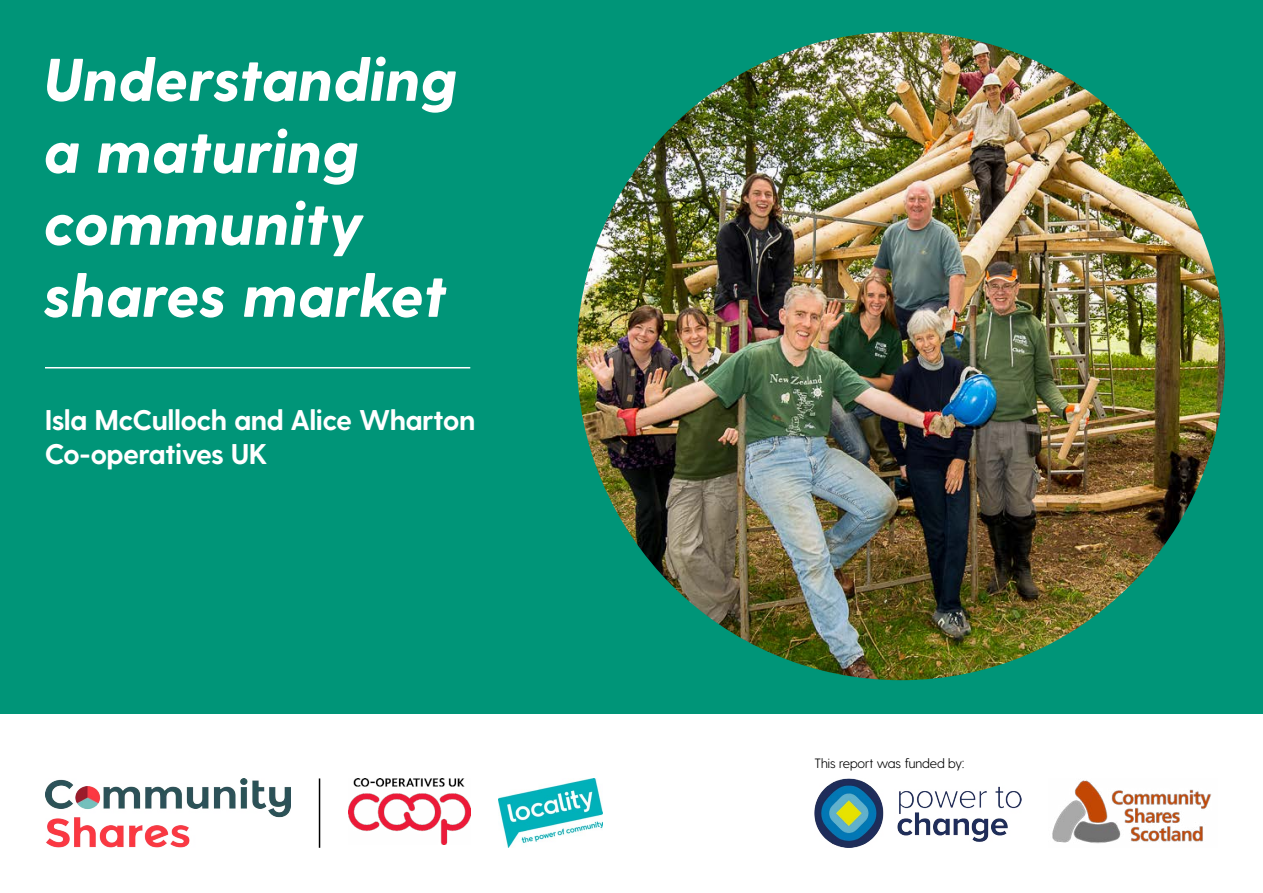
<style>
.page{position:relative;width:1263px;height:893px;background:#fff}
.page>*{position:absolute;margin:0;border:0;box-sizing:border-box;transform-origin:0 0}
.t1{font:italic 800 60px/72px "Greycliff CF";letter-spacing:.02em;color:#fff}
.t2{font:700 28.5px/34.2px "Greycliff CF";color:#fff}
.t3{font:300 13.5px "Greycliff CF";color:#000}
</style>
<div class="page">
<img style="left:514px;top:0;width:749px;height:714px">
<div style="left:506px;top:0;width:136px;height:128px;background:#009578"></div>
<div style="left:0;top:0;width:514px;height:893px;background:#009578"></div>
<div style="left:0;top:714px;width:1263px;height:179px;background:#fff"></div>
<img style="left:349px;top:778px;width:121px;height:66px">
<img style="left:499px;top:778px;width:103px;height:70px">
<img style="left:814px;top:778px;width:208px;height:70px">
<img style="left:45px;top:778px;width:245px;height:70px">
<hr style="left:319px;top:778px;width:1px;height:70px;background:#000">
<img style="left:1052px;top:780px;width:160px;height:64px">
<hr style="left:45px;top:367px;width:425px;height:1px;background:#fff">
<p class="t1" style="left:45px;top:45px;width:414px">Understanding a maturing community shares market</p>
<p class="t2" style="left:45px;top:404px;width:432px">Isla McCulloch and Alice Wharton<br>Co-operatives UK</p>
<p class="t3" style="left:814px;top:756px;width:151px">This report was funded by:</p>
</div>
